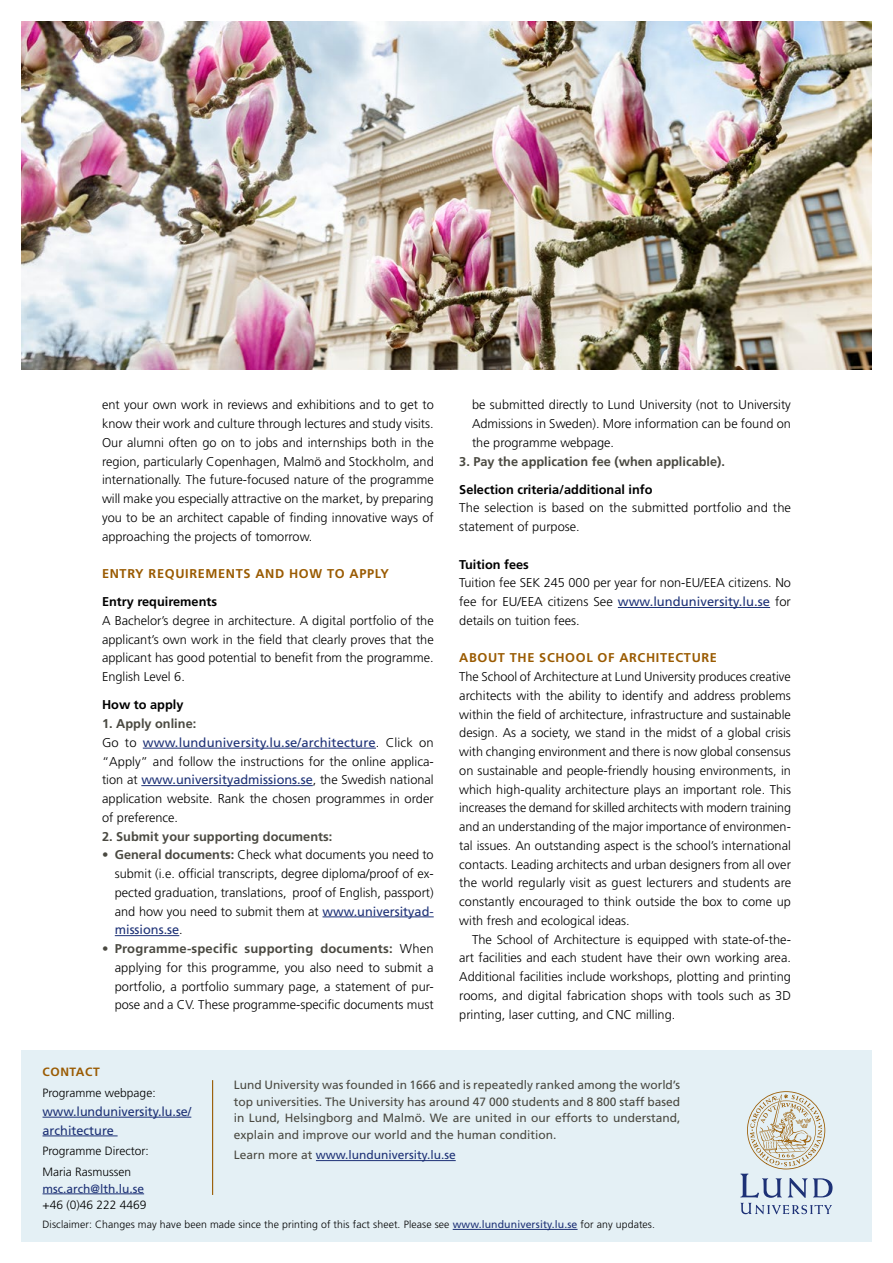
<style>
.page{position:relative;width:893px;height:1263px;background:#fff}
.page>*{position:absolute;margin:0;border:0;box-sizing:border-box;transform-origin:0 0}
.Svart_Brödtext_utan_indrag{font:300 12.75px/18.8px "Frutiger LT Std";color:#000;text-align:justify}
.Svart_Brödtext_med_indrag{font:300 12.75px/18.8px "Frutiger LT Std";color:#000;text-align:justify}
.Brödtext_Bold_t_o_m{font:700 12.75px "Frutiger LT Std";color:#4a4941}
.H3_Underrubrik{font:700 12.75px "Frutiger LT Std";color:#000}
.H2_Brons_Underrubrik{font:700 12.75px "Frutiger LT Std";letter-spacing:.05em;color:#9a5b02}
.Svart_Brödtext_utan_indrag-2{font:12.75px/18.8px "Frutiger LT Std";letter-spacing:-.005em;color:#1d3176}
.Svart_Brödtext_utan_indrag-3{font:700 12.75px "Frutiger LT Std";color:#000}
.t1{font:12px/16.5px "Frutiger LT Std";color:#4a4941;text-align:justify}
.Svart_Brödtext_utan_indrag-4{font:300 12px "Frutiger LT Std";color:#000}
.t2{font:12px "Frutiger LT Std";color:#1d3176}
.H2_Brons_Underrubrik-2{font:700 12px "Frutiger LT Std";letter-spacing:.05em;color:#9a5b02}
.t3{font:300 10.5px "Frutiger LT Std";letter-spacing:.01em;color:#000}
.s1{font-weight:400;color:#1d3176}
.s2{font-weight:700;color:#4a4941}
.s3{color:#4a4941}
</style>
<div class="page">
<img style="left:21px;top:21px;width:851px;height:349px">
<div style="left:21px;top:1050px;width:851px;height:192px;background:#e4f0f5"></div>
<hr style="left:212px;top:1080px;width:1px;height:115px;background:#9a5b02">
<hr style="left:143px;top:748px;width:233px;height:1px;background:#1d3176">
<hr style="left:141px;top:785px;width:172px;height:1px;background:#1d3176">
<hr style="left:322px;top:916px;width:112px;height:1px;background:#1d3176">
<hr style="left:115px;top:935px;width:64px;height:1px;background:#1d3176">
<hr style="left:618px;top:607px;width:152px;height:1px;background:#1d3176">
<hr style="left:43px;top:1117px;width:148px;height:1px;background:#1d3176">
<hr style="left:43px;top:1135px;width:75px;height:1px;background:#1d3176">
<hr style="left:43px;top:1193px;width:101px;height:1px;background:#1d3176">
<hr style="left:316px;top:1160px;width:140px;height:1px;background:#1d3176">
<hr style="left:453px;top:1229px;width:124px;height:1px;background:#1d3176">
<svg style="left:740px;top:1091px;width:92px;height:123px"></svg>
<p class="Svart_Brödtext_utan_indrag" style="left:102px;top:396px;width:333px">ent your own work in reviews and exhibitions and to get to know their work and culture through lectures and study visits.<br>Our alumni often go on to jobs and internships both in the region, particularly Copenhagen, Malmö and Stockholm, and internationally. The future-focused nature of the programme will make you especially attractive on the market, by preparing you to be an architect capable of finding innovative ways of approaching the projects of tomorrow.</p>
<h2 class="H2_Brons_Underrubrik" style="left:102px;top:566px;width:288px">ENTRY REQUIREMENTS AND HOW TO APPLY</h2>
<h3 class="H3_Underrubrik" style="left:102px;top:594px;width:117px">Entry requirements</h3>
<p class="Svart_Brödtext_utan_indrag" style="left:102px;top:611px;width:333px">A Bachelor’s degree in architecture. A digital portfolio of the applicant’s own work in the field that clearly proves that the applicant has good potential to benefit from the programme.<br>English Level 6.</p>
<h3 class="H3_Underrubrik" style="left:102px;top:697px;width:83px">How to apply</h3>
<p class="Brödtext_Bold_t_o_m" style="left:102px;top:716px;width:96px">1. Apply online:</p>
<p class="Svart_Brödtext_utan_indrag" style="left:102px;top:733px;width:333px">Go to <span class="s1">www.lunduniversity.lu.se/architecture</span>. Click on “Apply” and follow the instructions for the online applica&shy;tion at <span class="s1">www.universityadmissions.se</span>, the Swedish national application website. Rank the chosen programmes in order of preference.</p>
<p class="Brödtext_Bold_t_o_m" style="left:102px;top:829px;width:232px">2. Submit your supporting documents:</p>
<p class="Svart_Brödtext_utan_indrag" style="left:115px;top:846px;width:320px;text-indent:-13px"><span class="s2">• General documents:</span> Check what documents you need to submit (i.e. official transcripts, degree diploma/proof of ex&shy;pected graduation, translations, proof of English, passport) and how you need to submit them at <span class="s1">www.universityad&shy;missions.se</span>.</p>
<p class="Svart_Brödtext_utan_indrag" style="left:115px;top:939px;width:320px;text-indent:-13px"><span class="s2">• Programme-specific supporting documents:</span> When applying for this programme, you also need to submit a portfolio, a portfolio summary page, a statement of pur&shy;pose and a CV. These programme-specific documents must</p>
<p class="Svart_Brödtext_utan_indrag" style="left:472px;top:396px;width:320px">be submitted directly to Lund University (not to University Admissions in Sweden). More information can be found on the programme webpage.</p>
<p class="Brödtext_Bold_t_o_m" style="left:459px;top:454px;width:267px">3. Pay the application fee (when applicable).</p>
<h3 class="H3_Underrubrik" style="left:459px;top:482px;width:195px">Selection criteria/additional info</h3>
<p class="Svart_Brödtext_utan_indrag" style="left:459px;top:499px;width:333px">The selection is based on the submitted portfolio and the statement of purpose.</p>
<p class="Svart_Brödtext_utan_indrag-3" style="left:459px;top:557px;width:71px">Tuition fees</p>
<p class="Svart_Brödtext_utan_indrag" style="left:459px;top:574px;width:333px">Tuition fee SEK 245 000 per year for non-EU/EEA citizens. No fee for EU/EEA citizens See <span class="s1">www.lunduniversity.lu.se</span> for details on tuition fees.</p>
<h2 class="H2_Brons_Underrubrik" style="left:459px;top:650px;width:259px">ABOUT THE SCHOOL OF ARCHITECTURE</h2>
<p class="Svart_Brödtext_utan_indrag" style="left:459px;top:668px;width:333px">The School of Architecture at Lund University produces creative architects with the ability to identify and address problems within the field of architecture, infrastructure and sustainable design. As a society, we stand in the midst of a global crisis with changing environment and there is now global consensus on sustainable and people-friendly housing environments, in which high-quality architecture plays an important role. This increases the demand for skilled architects with modern training and an understanding of the major importance of environmen&shy;tal issues. An outstanding aspect is the school’s international contacts. Leading architects and urban designers from all over the world regularly visit as guest lecturers and students are constantly encouraged to think outside the box to come up with fresh and ecological ideas.</p>
<p class="Svart_Brödtext_med_indrag" style="left:459px;top:930px;width:333px;text-indent:13px">The School of Architecture is equipped with state-of-the&shy;art facilities and each student have their own working area.<br>Additional facilities include workshops, plotting and printing rooms, and digital fabrication shops with tools such as 3D printing, laser cutting, and CNC milling.</p>
<h2 class="H2_Brons_Underrubrik-2" style="left:43px;top:1065px;width:59px">CONTACT</h2>
<p class="Svart_Brödtext_utan_indrag-4" style="left:43px;top:1086px;width:115px">Programme webpage:</p>
<p class="Svart_Brödtext_utan_indrag-2" style="left:43px;top:1102px;width:150px">www.lunduniversity.lu.se/ architecture</p>
<p class="Svart_Brödtext_utan_indrag-4" style="left:43px;top:1144px;width:108px">Programme Director:</p>
<p class="Svart_Brödtext_utan_indrag-4" style="left:43px;top:1165px;width:90px">Maria Rasmussen</p>
<p class="t2" style="left:43px;top:1181px;width:103px">msc.arch@lth.lu.se</p>
<p class="Svart_Brödtext_utan_indrag-4" style="left:43px;top:1198px;width:105px">+46 (0)46 222 4469</p>
<p class="t1" style="left:234px;top:1077px;width:448px">Lund University was founded in 1666 and is repeatedly ranked among the world’s top universities. The University has around 47 000 students and 8 800 staff based in Lund, Helsingborg and Malmö. We are united in our efforts to understand, explain and improve our world and the human condition.</p>
<p class="t2" style="left:234px;top:1148px;width:223px"><span class="s3">Learn more at</span> www.lunduniversity.lu.se</p>
<p class="t3" style="left:43px;top:1219px;width:614px">Disclaimer: Changes may have been made since the printing of this fact sheet. Please see <span class="s1">www.lunduniversity.lu.se</span> for any updates.</p>
</div>
